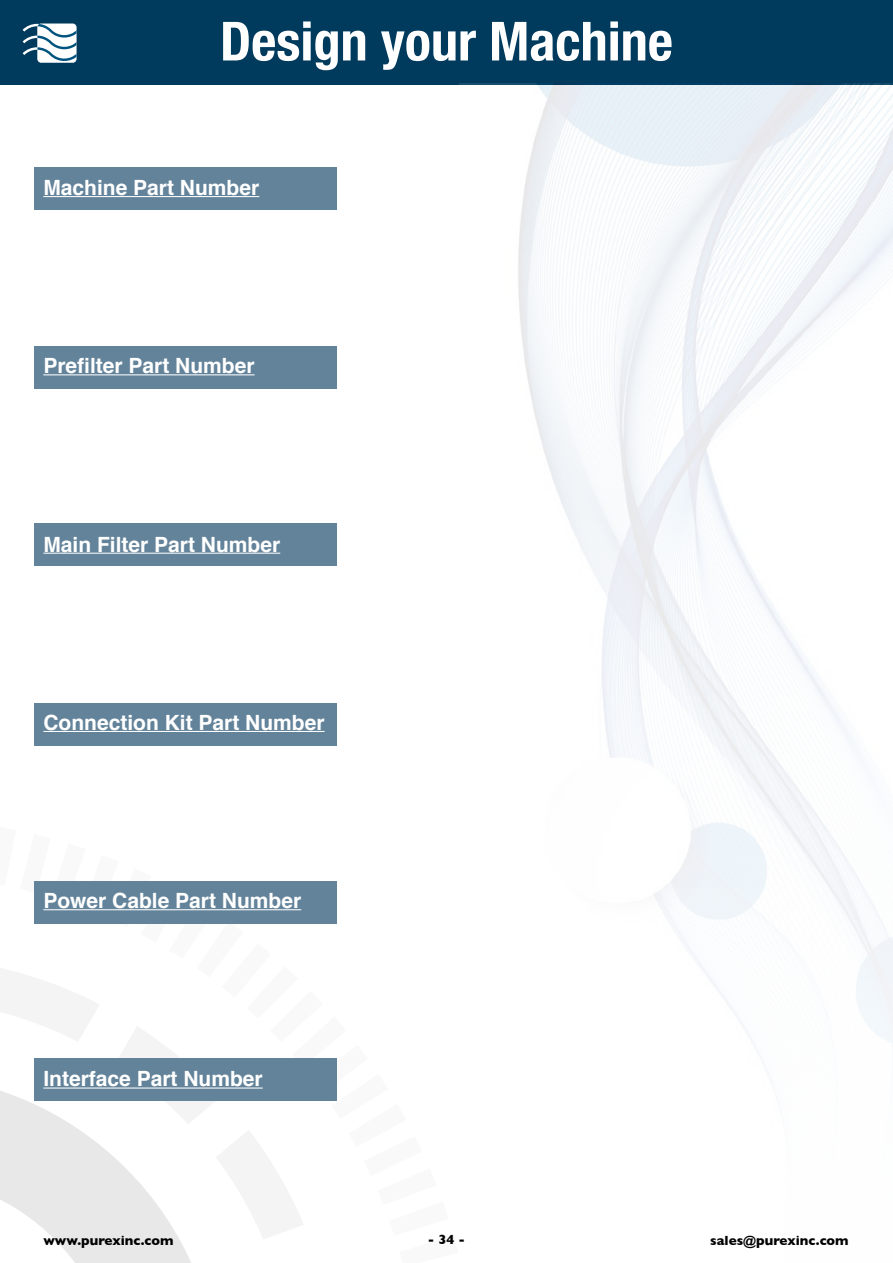
<style>
.page{position:relative;width:893px;height:1263px;background:#fff}
.page>*{position:absolute;margin:0;border:0;box-sizing:border-box;transform-origin:0 0}
.t1{font:700 condensed 54px "Helvetica Neue";color:#fff}
.t2{font:700 21px "Helvetica";color:#fff}
.t3{font:700 13.5px "Gill Sans";color:#000}
</style>
<div class="page">
<svg style="left:0;top:923px;width:337px;height:340px"></svg>
<div style="left:0;top:0;width:893px;height:85px;background:#003a5d"></div>
<svg style="left:23px;top:24px;width:53px;height:39px"></svg>
<img style="left:459px;top:84px;width:434px;height:959px">
<div style="left:34px;top:1058px;width:303px;height:43px;background:#63839a"></div>
<div style="left:34px;top:881px;width:303px;height:42px;background:#63839a"></div>
<div style="left:34px;top:703px;width:303px;height:43px;background:#63839a"></div>
<div style="left:34px;top:524px;width:303px;height:42px;background:#63839a"></div>
<div style="left:34px;top:346px;width:303px;height:43px;background:#63839a"></div>
<div style="left:34px;top:168px;width:303px;height:42px;background:#63839a"></div>
<hr style="left:43px;top:196px;width:216px;height:1px;background:#fff">
<hr style="left:43px;top:374px;width:212px;height:1px;background:#fff">
<hr style="left:43px;top:553px;width:237px;height:1px;background:#fff">
<hr style="left:43px;top:731px;width:282px;height:1px;background:#fff">
<hr style="left:43px;top:909px;width:258px;height:1px;background:#fff">
<hr style="left:43px;top:1087px;width:220px;height:1px;background:#fff">
<h1 class="t1" style="left:220px;top:-4px;width:454px">Design your Machine</h1>
<p class="t2" style="left:43px;top:171px;width:217px">Machine Part Number</p>
<p class="t2" style="left:43px;top:349px;width:213px">Prefilter Part Number</p>
<p class="t2" style="left:43px;top:527px;width:238px">Main Filter Part Number</p>
<p class="t2" style="left:43px;top:705px;width:283px">Connection Kit Part Number</p>
<p class="t2" style="left:43px;top:884px;width:259px">Power Cable Part Number</p>
<p class="t2" style="left:43px;top:1062px;width:221px">Interface Part Number</p>
<p class="t3" style="left:43px;top:1229px;width:132px">www.purexinc.com</p>
<p class="t3" style="left:428px;top:1229px;width:39px">- 34 -</p>
<p class="t3" style="left:710px;top:1229px;width:140px">sales@purexinc.com</p>
</div>
